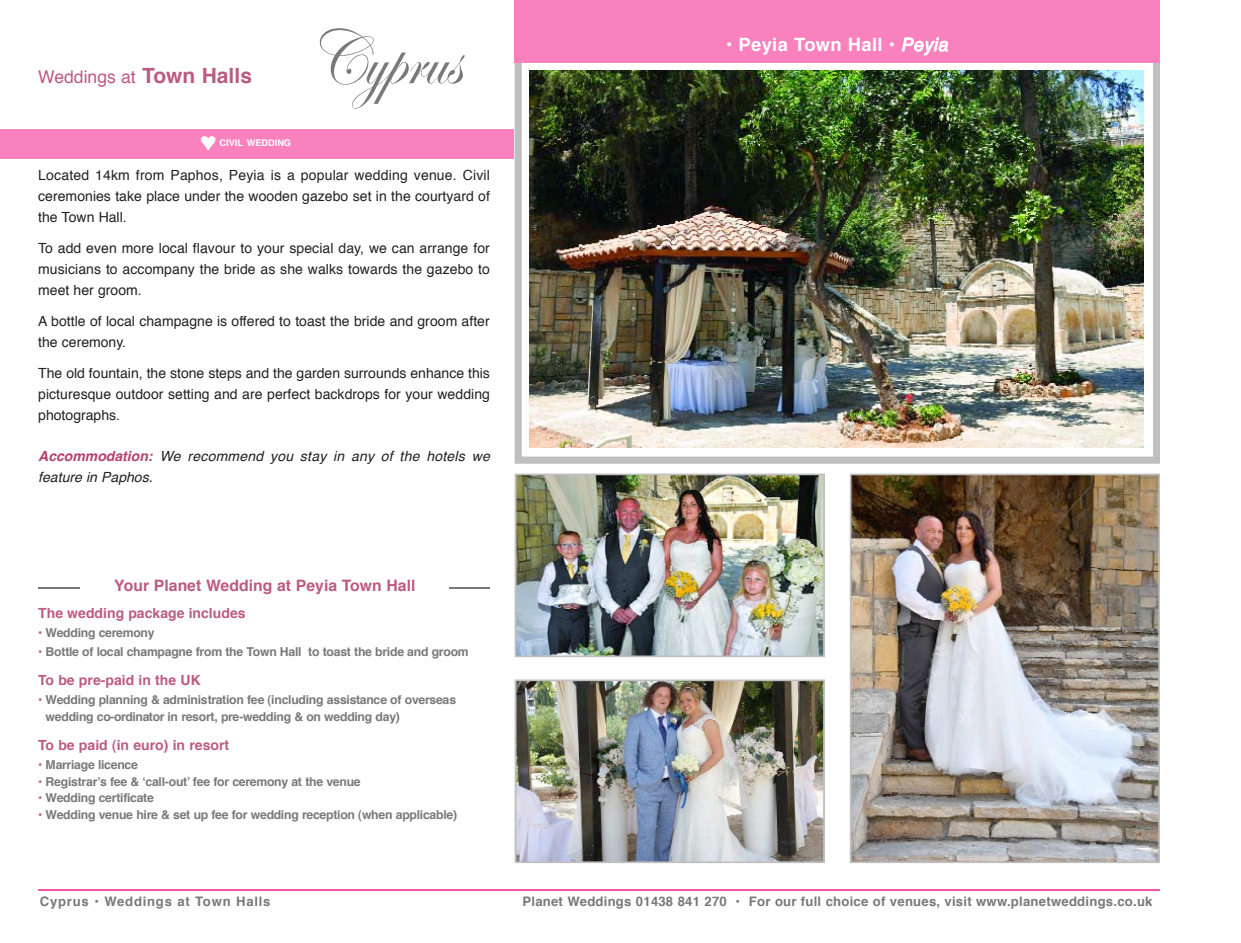
<style>
.page{position:relative;width:1241px;height:943px;background:#fff}
.page>*{position:absolute;margin:0;border:0;box-sizing:border-box;transform-origin:0 0}
.t1{font:78.75px "Edwardian Script ITC";color:#797979;scale:.9 1}
.t2{font:700 18.38px "Helvetica";letter-spacing:.015em;color:#fff}
.t3{font:17.5px "Helvetica";color:#bc5b82}
.t4{font:700 15.75px "Helvetica";color:#bc5b82}
.t5{font:14px/21px "Helvetica";letter-spacing:.005em;color:#212121;text-align:justify}
.t6{font:700 14px "Helvetica";color:#bc5b82}
.t7{font:italic 14px/21px "Helvetica";letter-spacing:.015em;color:#212121}
.t8{font:700 13.12px "Helvetica";letter-spacing:.02em;color:#797979}
.t9{font:700 13.12px "Helvetica";letter-spacing:.06em;color:#797979}
.t10{font:700 12.25px/16.6px "Helvetica";letter-spacing:-.025em;color:#797979}
.t11{font:700 9.1px "Helvetica";color:#fff}
.s1{font-weight:700;font-size:21px}
.s2{font-weight:700;color:#b34371}
.s3{color:#bc5b82}
.s4{font-family:"Helvetica LT Std";font-weight:400;font-style:italic}
</style>
<div class="page">
<hr style="left:38px;top:889px;width:1121px;height:1px;background:#f754a8">
<div style="left:0;top:129px;width:530px;height:29px;background:#f982be"></div>
<svg style="left:514px;top:63px;width:645px;height:400px"></svg>
<img style="left:529px;top:71px;width:614px;height:377px">
<img style="left:514px;top:679px;width:310px;height:184px">
<img style="left:514px;top:473px;width:310px;height:184px">
<hr style="left:38px;top:587px;width:452px;height:1px;background:#797979">
<div style="left:81px;top:574px;width:368px;height:26px;background:#fff"></div>
<div style="left:514px;top:0;width:645px;height:63px;background:#f982be"></div>
<img style="left:849px;top:473px;width:310px;height:390px">
<p class="t3" style="left:38px;top:70px;width:215px">Weddings at <span class="s1">Town Halls</span></p>
<h1 class="t1" style="left:307px;top:16px;width:171px">Cyprus</h1>
<p class="t11" style="left:219px;top:139px;width:73px">CIVIL WEDDING</p>
<p class="t5" style="left:38px;top:166px;width:453px">Located 14km from Paphos, Peyia is a popular wedding venue. Civil ceremonies take place under the wooden gazebo set in the courtyard of the Town Hall.</p>
<p class="t5" style="left:38px;top:239px;width:453px">To add even more local flavour to your special day, we can arrange for musicians to accompany the bride as she walks towards the gazebo to meet her groom.</p>
<p class="t5" style="left:38px;top:312px;width:453px">A bottle of local champagne is offered to toast the bride and groom after the ceremony.</p>
<p class="t5" style="left:38px;top:364px;width:453px">The old fountain, the stone steps and the garden surrounds enhance this picturesque outdoor setting and are perfect backdrops for your wedding photographs.</p>
<p class="t7" style="left:38px;top:447px;width:453px"><span class="s2">Accommodation:</span> We recommend you stay in any of the hotels we feature in Paphos.</p>
<p class="t4" style="left:114px;top:579px;width:303px">Your Planet Wedding at Peyia Town Hall</p>
<p class="t6" style="left:38px;top:607px;width:209px">The wedding package includes</p>
<p class="t10" style="left:38px;top:625px;width:118px"><span class="s3">•</span> Wedding ceremony</p>
<p class="t10" style="left:38px;top:644px;width:432px"><span class="s3">•</span> Bottle of local champagne from the Town Hall to toast the bride and groom</p>
<p class="t6" style="left:38px;top:674px;width:164px">To be pre-paid in the UK</p>
<p class="t10" style="left:46px;top:692px;width:412px;text-indent:-7px"><span class="s3">•</span> Wedding planning &amp; administration fee (including assistance of overseas wedding co-ordinator in resort, pre-wedding &amp; on wedding day)</p>
<p class="t6" style="left:38px;top:739px;width:192px">To be paid (in euro) in resort</p>
<p class="t10" style="left:38px;top:757px;width:101px"><span class="s3">•</span> Marriage licence</p>
<p class="t10" style="left:38px;top:774px;width:324px"><span class="s3">•</span> R e g is tra r’s fee &amp; ‘call-out’ fee for ceremony at the venue</p>
<p class="t10" style="left:38px;top:790px;width:117px"><span class="s3">•</span> Wedding certificate</p>
<p class="t10" style="left:38px;top:807px;width:420px"><span class="s3">•</span> Wedding venue hire &amp; set up fee for wedding reception (when applicable)</p>
<h2 class="t2" style="left:726px;top:37px;width:224px">• Peyia Town Hall • <span class="s4">P e y ia</span></h2>
<p class="t9" style="left:40px;top:895px;width:232px">Cyprus • Weddings at Town Halls</p>
<p class="t8" style="left:522px;top:895px;width:631px">Planet Weddings 01438 841 270 • For our full choice of venues, visit www.p la n e tw e d d in g s .c o .u k</p>
</div>
